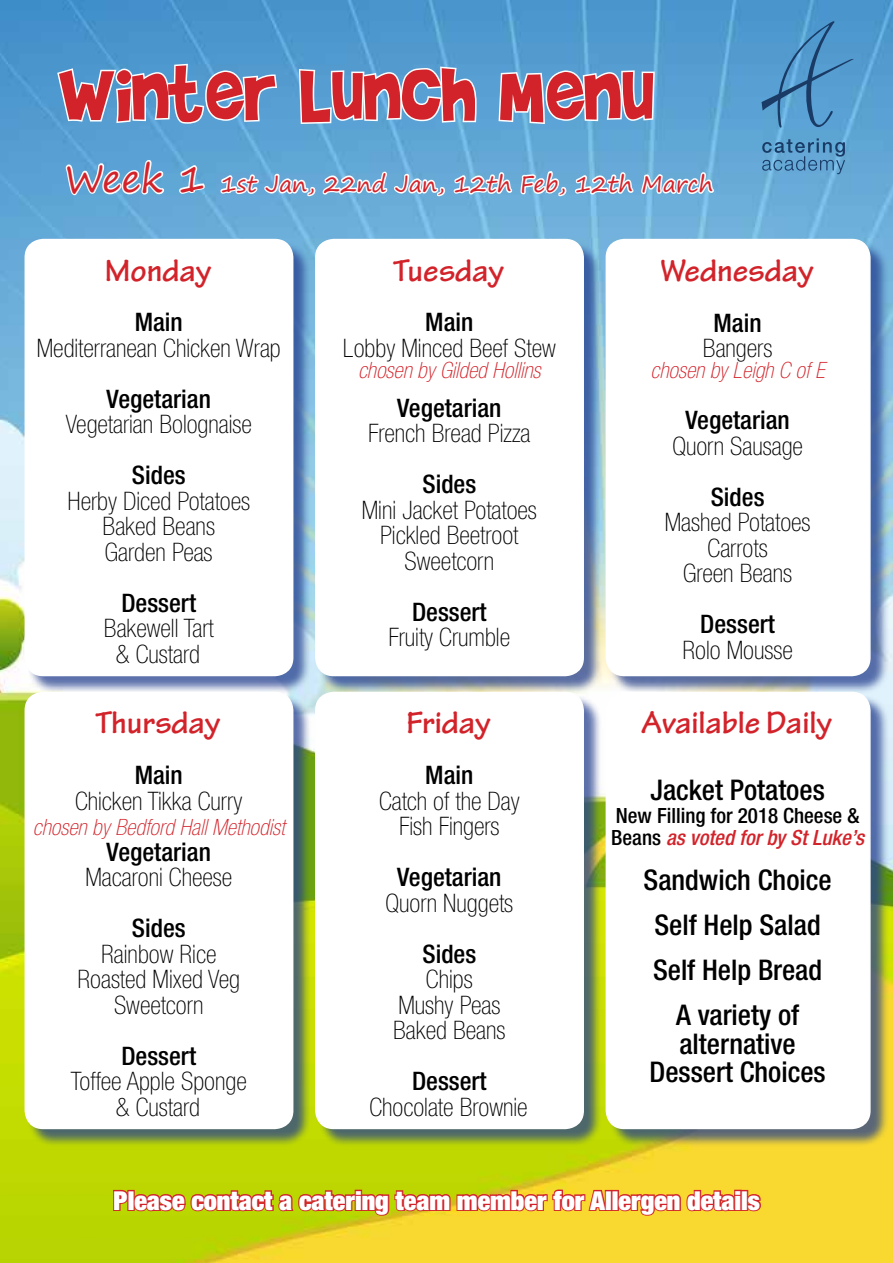
<style>
.page{position:relative;width:893px;height:1263px;background:#fff}
.page>*{position:absolute;margin:0;border:0;box-sizing:border-box;transform-origin:0 0}
.t1{font:88.5px "Brady Bunch Remastered";color:#d2232a}
.t2{font:700 33px "Tekton Pro";color:#d2232a}
.t3{font:500 condensed 28.5px/45px "Helvetica Neue LT Std";color:#000;text-align:center}
.t4{font:900 condensed 26.1px "Helvetica Neue LT Std";color:#fff}
.t5{font:100 condensed 25.5px/25.5px "Helvetica Neue LT Std";color:#000;text-align:center}
.t6{font:500 condensed 25.5px "Helvetica Neue LT Std";color:#000}
.t7{font:italic 100 condensed 22.5px "Helvetica Neue LT Std";color:#d2232a}
.t8{font:22.5px "Segoe Print";color:#d2232a}
.t9{font:500 condensed 21px/22.5px "Helvetica Neue LT Std";color:#000}
.s1{font-size:37.5px}
.s2{font-style:italic;color:#d2232a}
</style>
<div class="page">
<img style="left:0;top:1px;width:893px;height:1262px">
<svg style="left:112px;top:1162px;width:496px;height:55px;background:#c9b110"></svg>
<div style="left:605px;top:1190px;width:7px;height:21px;border:2px solid #d2232a"></div>
<div style="left:611px;top:1190px;width:8px;height:21px;border:2px solid #d2232a"></div>
<svg style="left:617px;top:1188px;width:145px;height:29px;background:#e88c2d"></svg>
<svg style="left:762px;top:21px;width:92px;height:153px;background:#5194c5"></svg>
<div style="left:27px;top:241px;width:862px;height:907px;background:#25408f;opacity:.75"></div>
<div style="left:25px;top:240px;width:268px;height:435px;background:#fff;border-radius:18px"></div>
<div style="left:25px;top:239px;width:268px;height:437px;border:2px solid #fff;border-radius:18px"></div>
<div style="left:316px;top:240px;width:267px;height:435px;background:#fff;border-radius:18px"></div>
<div style="left:315px;top:239px;width:269px;height:437px;border:2px solid #fff;border-radius:18px"></div>
<div style="left:606px;top:240px;width:264px;height:435px;background:#fff;border-radius:18px"></div>
<div style="left:606px;top:239px;width:265px;height:437px;border:2px solid #fff;border-radius:18px"></div>
<div style="left:25px;top:692px;width:268px;height:436px;background:#fff;border-radius:18px"></div>
<div style="left:25px;top:692px;width:268px;height:437px;border:2px solid #fff;border-radius:18px"></div>
<div style="left:316px;top:692px;width:267px;height:436px;background:#fff;border-radius:18px"></div>
<div style="left:315px;top:692px;width:269px;height:437px;border:2px solid #fff;border-radius:18px"></div>
<div style="left:606px;top:692px;width:264px;height:436px;background:#fff;border-radius:18px"></div>
<div style="left:606px;top:692px;width:265px;height:437px;border:2px solid #fff;border-radius:18px"></div>
<svg style="left:55px;top:62px;width:661px;height:193px"></svg>
<h1 class="t1" style="left:60px;top:48px;width:596px">Winter Lunch Menu</h1>
<p class="t8" style="left:65px;top:164px;width:649px"><span class="s1">Week 1</span> 1st Jan, 22nd Jan, 12th Feb, 12th March</p>
<p class="t2" style="left:105px;top:251px;width:108px">Monday</p>
<p class="t6" style="left:135px;top:307px;width:50px">Main</p>
<p class="t5" style="left:37px;top:335px;width:246px">Mediterranean Chicken Wrap</p>
<p class="t6" style="left:107px;top:383px;width:106px">Vegetarian</p>
<p class="t5" style="left:66px;top:411px;width:188px">Vegetarian Bolognaise</p>
<p class="t6" style="left:132px;top:460px;width:55px">Sides</p>
<p class="t5" style="left:67px;top:488px;width:184px">Herby Diced Potatoes<br>Baked Beans<br>Garden Peas</p>
<p class="t6" style="left:121px;top:587px;width:76px">Dessert</p>
<p class="t5" style="left:104px;top:615px;width:111px">Bakewell Tart &amp; Custard</p>
<p class="t2" style="left:96px;top:704px;width:126px">Thursday</p>
<p class="t6" style="left:135px;top:760px;width:50px">Main</p>
<p class="t5" style="left:75px;top:788px;width:169px">Chicken Tikka Curry</p>
<p class="t7" style="left:33px;top:815px;width:253px">chosen by Bedford Hall Methodist</p>
<p class="t6" style="left:107px;top:836px;width:106px">Vegetarian</p>
<p class="t5" style="left:85px;top:864px;width:148px">Macaroni Cheese</p>
<p class="t6" style="left:132px;top:913px;width:55px">Sides</p>
<p class="t5" style="left:77px;top:941px;width:164px">Rainbow Rice<br>Roasted Mixed Veg<br>Sweetcorn</p>
<p class="t6" style="left:121px;top:1040px;width:76px">Dessert</p>
<p class="t5" style="left:71px;top:1068px;width:177px">Toffee Apple Sponge &amp; Custard</p>
<p class="t2" style="left:393px;top:251px;width:113px">Tuesday</p>
<p class="t6" style="left:425px;top:307px;width:50px">Main</p>
<p class="t5" style="left:343px;top:335px;width:214px">Lobby Minced Beef Stew</p>
<p class="t7" style="left:358px;top:357px;width:184px">chosen by Gilded Hollins</p>
<p class="t6" style="left:397px;top:392px;width:106px">Vegetarian</p>
<p class="t5" style="left:368px;top:420px;width:164px">French Bread Pizza</p>
<p class="t6" style="left:422px;top:469px;width:55px">Sides</p>
<p class="t5" style="left:362px;top:497px;width:177px">Mini Jacket Potatoes<br>Pickled Beetroot<br>Sweetcorn</p>
<p class="t6" style="left:412px;top:596px;width:76px">Dessert</p>
<p class="t5" style="left:389px;top:624px;width:123px">Fruity Crumble</p>
<p class="t2" style="left:406px;top:704px;width:86px">Friday</p>
<p class="t6" style="left:425px;top:760px;width:50px">Main</p>
<p class="t5" style="left:379px;top:788px;width:142px">Catch of the Day<br>Fish Fingers</p>
<p class="t6" style="left:397px;top:862px;width:106px">Vegetarian</p>
<p class="t5" style="left:385px;top:890px;width:129px">Quorn Nuggets</p>
<p class="t6" style="left:422px;top:938px;width:55px">Sides</p>
<p class="t5" style="left:393px;top:966px;width:114px">Chips<br>Mushy Peas<br>Baked Beans</p>
<p class="t6" style="left:412px;top:1066px;width:76px">Dessert</p>
<p class="t5" style="left:369px;top:1094px;width:160px">Chocolate Brownie</p>
<p class="t2" style="left:660px;top:251px;width:155px">Wednesday</p>
<p class="t6" style="left:713px;top:307px;width:50px">Main</p>
<p class="t5" style="left:703px;top:335px;width:71px">Bangers</p>
<p class="t7" style="left:651px;top:357px;width:176px">chosen by Leigh C of E</p>
<p class="t6" style="left:685px;top:405px;width:106px">Vegetarian</p>
<p class="t5" style="left:672px;top:433px;width:132px">Quorn Sausage</p>
<p class="t6" style="left:711px;top:481px;width:55px">Sides</p>
<p class="t5" style="left:665px;top:509px;width:147px">Mashed Potatoes<br>Carrots<br>Green Beans</p>
<p class="t6" style="left:700px;top:609px;width:76px">Dessert</p>
<p class="t5" style="left:682px;top:637px;width:112px">Rolo Mousse</p>
<p class="t2" style="left:642px;top:704px;width:192px">Available Daily</p>
<p class="t3" style="left:650px;top:767px;width:176px">Jacket Potatoes</p>
<p class="t9" style="left:611px;top:803px;width:254px">New Filling for 2018 Cheese &amp;<br>Beans <span class="s2">as voted for by St Luke’s</span></p>
<p class="t3" style="left:643px;top:857px;width:190px">Sandwich Choice<br>Self Help Salad<br>Self Help Bread<br>A variety of</p>
<p class="t3" style="left:649px;top:1029px;width:178px;line-height:28.5px">alternative<br>Dessert Choices</p>
<p class="t4" style="left:113px;top:1184px;width:648px">Please contact a catering team member for Allergen details</p>
<p class="t4" style="left:131px;top:1184px;width:648px">Please contact a catering team member for Allergen details</p>
</div>
